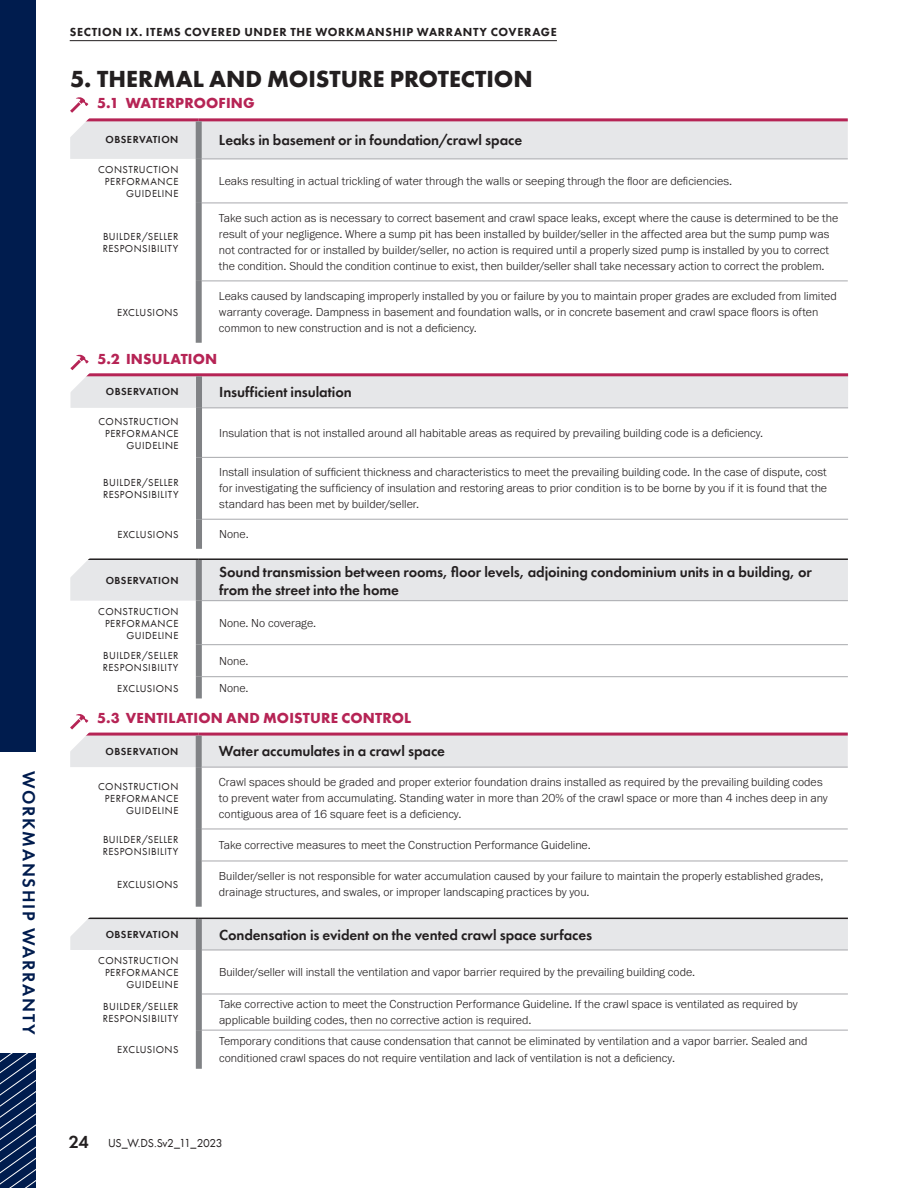
<style>
.page{position:relative;width:918px;height:1188px;background:#fff}
.page>*{position:absolute;margin:0;border:0;box-sizing:border-box;transform-origin:0 0}
.t1{font:700 24px "Futura PT";letter-spacing:-.005em;color:#231f20}
.t2{font:600 18px "Futura PT";letter-spacing:.095em;color:#001c4e}
.Deficiency_Cell{font:600 15px/18px "Futura PT";letter-spacing:-.005em;color:#231f20}
.t3{font:700 15px "Futura PT";letter-spacing:.01em;color:#b62455}
.Deficiency_Cell-2{font:300 12px/16.2px "Franklin Gothic URW";color:#231f20}
.t4{font:800 12px "Futura PT";letter-spacing:.055em;color:#231f20}
.t5{font:12px "Futura PT";letter-spacing:-.03em;color:#231f20}
.t6{font:10.5px "Futura PT";letter-spacing:.045em;color:#231f20}
.t7{font:600 10.5px "Futura PT";letter-spacing:.045em;color:#231f20}
.s1{font-weight:600;font-size:18px}
</style>
<div class="page">
<div style="left:0;top:0;width:36px;height:1188px;background:#001c4e"></div>
<svg style="left:0;top:1053px;width:36px;height:135px"></svg>
<div style="left:0;top:753px;width:38px;height:300px;background:#fff"></div>
<hr style="left:70px;top:40px;width:487px;height:1px;background:#231f20">
<hr style="left:202px;top:159px;width:646px;height:1px;background:#a8a9ad">
<hr style="left:202px;top:203px;width:646px;height:1px;background:#a8a9ad">
<div style="left:196px;top:159px;width:6px;height:44px;background:#808285"></div>
<div style="left:196px;top:203px;width:6px;height:78px;background:#808285"></div>
<hr style="left:202px;top:281px;width:646px;height:1px;background:#a8a9ad">
<div style="left:196px;top:281px;width:6px;height:62px;background:#808285"></div>
<svg style="left:70px;top:97px;width:778px;height:62px"></svg>
<hr style="left:202px;top:457px;width:646px;height:1px;background:#a8a9ad">
<div style="left:196px;top:408px;width:6px;height:49px;background:#808285"></div>
<div style="left:196px;top:457px;width:6px;height:62px;background:#808285"></div>
<hr style="left:202px;top:519px;width:646px;height:1px;background:#a8a9ad">
<div style="left:196px;top:519px;width:6px;height:30px;background:#808285"></div>
<svg style="left:70px;top:354px;width:778px;height:54px"></svg>
<hr style="left:202px;top:767px;width:646px;height:1px;background:#a8a9ad">
<hr style="left:202px;top:829px;width:646px;height:1px;background:#a8a9ad">
<div style="left:196px;top:767px;width:6px;height:62px;background:#808285"></div>
<div style="left:196px;top:829px;width:6px;height:32px;background:#808285"></div>
<hr style="left:202px;top:861px;width:646px;height:1px;background:#a8a9ad">
<div style="left:196px;top:861px;width:6px;height:46px;background:#808285"></div>
<svg style="left:70px;top:714px;width:778px;height:53px"></svg>
<hr style="left:202px;top:644px;width:646px;height:1px;background:#a8a9ad">
<div style="left:196px;top:601px;width:6px;height:44px;background:#808285"></div>
<div style="left:196px;top:645px;width:6px;height:32px;background:#808285"></div>
<hr style="left:202px;top:676px;width:646px;height:1px;background:#a8a9ad">
<div style="left:196px;top:677px;width:6px;height:21px;background:#808285"></div>
<svg style="left:70px;top:558px;width:778px;height:43px;background:#dedee0"></svg>
<hr style="left:202px;top:950px;width:646px;height:1px;background:#a8a9ad">
<hr style="left:202px;top:994px;width:646px;height:1px;background:#a8a9ad">
<div style="left:196px;top:950px;width:6px;height:44px;background:#808285"></div>
<div style="left:196px;top:994px;width:6px;height:36px;background:#808285"></div>
<hr style="left:202px;top:1030px;width:646px;height:1px;background:#a8a9ad">
<div style="left:196px;top:1030px;width:6px;height:39px;background:#808285"></div>
<svg style="left:70px;top:917px;width:778px;height:33px;background:#dcdddf"></svg>
<h2 class="t2" style="left:40px;top:771px;width:265px;rotate:90deg">WORKMANSHIP WARRANTY</h2>
<p class="t4" style="left:70px;top:25px;width:489px">SECTION IX. ITEMS COVERED UNDER THE WORKMANSHIP WARRANTY COVERAGE</p>
<p class="t1" style="left:70px;top:64px;width:464px">5. THERMAL AND MOISTURE PROTECTION</p>
<p class="t3" style="left:97px;top:93px;width:159px">5.1 WATERPROOFING</p>
<p class="t7" style="left:106px;top:133px;width:74px">OBSERVATION</p>
<p class="Deficiency_Cell" style="left:219px;top:131px;width:305px">Leaks in basement or in foundation/crawl space</p>
<p class="t6" style="left:98px;top:163px;width:82px">CONSTRUCTION</p>
<p class="t6" style="left:105px;top:175px;width:75px">PERFORMANCE</p>
<p class="t6" style="left:126px;top:187px;width:54px">GUIDELINE</p>
<p class="Deficiency_Cell-2" style="left:219px;top:173px;width:515px">Leaks resulting in actual trickling of water through the walls or seeping through the floor are deficiencies.</p>
<p class="t6" style="left:103px;top:230px;width:77px">BUILDER/SELLER</p>
<p class="t6" style="left:103px;top:242px;width:77px">RESPONSIBILITY</p>
<p class="t6" style="left:117px;top:306px;width:63px">EXCLUSIONS</p>
<p class="Deficiency_Cell-2" style="left:219px;top:209px;width:621px">Take such action as is necessary to correct basement and crawl space leaks, except where the cause is determined to be the result of your negligence. Where a sump pit has been installed by builder/seller in the affected area but the sump pump was not contracted for or installed by builder/seller, no action is required until a properly sized pump is installed by you to correct the condition. Should the condition continue to exist, then builder/seller shall take necessary action to correct the problem.</p>
<p class="Deficiency_Cell-2" style="left:219px;top:287px;width:619px">Leaks caused by landscaping improperly installed by you or failure by you to maintain proper grades are excluded from limited warranty coverage. Dampness in basement and foundation walls, or in concrete basement and crawl space floors is often common to new construction and is not a deficiency.</p>
<p class="t3" style="left:98px;top:349px;width:121px">5.2 INSULATION</p>
<p class="t7" style="left:106px;top:385px;width:74px">OBSERVATION</p>
<p class="Deficiency_Cell" style="left:219px;top:383px;width:134px">Insufficient insulation</p>
<p class="t6" style="left:98px;top:415px;width:82px">CONSTRUCTION</p>
<p class="t6" style="left:105px;top:427px;width:75px">PERFORMANCE</p>
<p class="t6" style="left:127px;top:439px;width:54px">GUIDELINE</p>
<p class="Deficiency_Cell-2" style="left:219px;top:424px;width:546px">Insulation that is not installed around all habitable areas as required by prevailing building code is a deficiency.</p>
<p class="t6" style="left:103px;top:477px;width:77px">BUILDER/SELLER</p>
<p class="t6" style="left:103px;top:489px;width:77px">RESPONSIBILITY</p>
<p class="Deficiency_Cell-2" style="left:219px;top:464px;width:609px;text-align:justify">Install insulation of sufficient thickness and characteristics to meet the prevailing building code. In the case of dispute, cost for investigating the sufficiency of insulation and restoring areas to prior condition is to be borne by you if it is found that the standard has been met by builder/seller.</p>
<p class="t6" style="left:117px;top:528px;width:63px">EXCLUSIONS</p>
<p class="Deficiency_Cell-2" style="left:219px;top:526px;width:31px">None.</p>
<p class="t7" style="left:106px;top:574px;width:74px">OBSERVATION</p>
<p class="Deficiency_Cell" style="left:219px;top:562px;width:594px">Sound transmission between rooms, floor levels, adjoining condominium units in a building, or from the street into the home</p>
<p class="t6" style="left:98px;top:605px;width:82px">CONSTRUCTION</p>
<p class="t6" style="left:105px;top:617px;width:75px">PERFORMANCE</p>
<p class="t6" style="left:126px;top:629px;width:54px">GUIDELINE</p>
<p class="Deficiency_Cell-2" style="left:219px;top:614px;width:99px">None. No coverage.</p>
<p class="t6" style="left:103px;top:649px;width:77px">BUILDER/SELLER</p>
<p class="t6" style="left:103px;top:661px;width:77px">RESPONSIBILITY</p>
<p class="Deficiency_Cell-2" style="left:219px;top:652px;width:31px">None.</p>
<p class="t6" style="left:117px;top:682px;width:63px">EXCLUSIONS</p>
<p class="Deficiency_Cell-2" style="left:219px;top:679px;width:31px">None.</p>
<p class="t3" style="left:97px;top:708px;width:315px">5.3 VENTILATION AND MOISTURE CONTROL</p>
<p class="t7" style="left:106px;top:745px;width:74px">OBSERVATION</p>
<p class="Deficiency_Cell" style="left:219px;top:742px;width:228px">Water accumulates in a crawl space</p>
<p class="t6" style="left:98px;top:780px;width:82px">CONSTRUCTION</p>
<p class="t6" style="left:105px;top:792px;width:75px">PERFORMANCE</p>
<p class="t6" style="left:126px;top:804px;width:54px">GUIDELINE</p>
<p class="Deficiency_Cell-2" style="left:219px;top:774px;width:610px">Crawl spaces should be graded and proper exterior foundation drains installed as required by the prevailing building codes to prevent water from accumulating. Standing water in more than 20% of the crawl space or more than 4 inches deep in any contiguous area of 16 square feet is a deficiency.</p>
<p class="t6" style="left:103px;top:833px;width:77px">BUILDER/SELLER</p>
<p class="t6" style="left:103px;top:845px;width:77px">RESPONSIBILITY</p>
<p class="Deficiency_Cell-2" style="left:219px;top:837px;width:373px">Take corrective measures to meet the Construction Performance Guideline.</p>
<p class="t6" style="left:117px;top:878px;width:63px">EXCLUSIONS</p>
<p class="Deficiency_Cell-2" style="left:219px;top:867px;width:606px">Builder/seller is not responsible for water accumulation caused by your failure to maintain the properly established grades, drainage structures, and swales, or improper landscaping practices by you.</p>
<p class="t7" style="left:106px;top:928px;width:74px">OBSERVATION</p>
<p class="Deficiency_Cell" style="left:219px;top:926px;width:375px">Condensation is evident on the vented crawl space surfaces</p>
<p class="t6" style="left:98px;top:954px;width:82px">CONSTRUCTION</p>
<p class="t6" style="left:105px;top:966px;width:75px">PERFORMANCE</p>
<p class="t6" style="left:126px;top:978px;width:54px">GUIDELINE</p>
<p class="Deficiency_Cell-2" style="left:219px;top:964px;width:478px">Builder/seller will install the ventilation and vapor barrier required by the prevailing building code.</p>
<p class="t6" style="left:103px;top:1000px;width:77px">BUILDER/SELLER</p>
<p class="t6" style="left:103px;top:1012px;width:77px">RESPONSIBILITY</p>
<p class="Deficiency_Cell-2" style="left:219px;top:996px;width:580px">Take corrective action to meet the Construction Performance Guideline. If the crawl space is ventilated as required by applicable building codes, then no corrective action is required.</p>
<p class="t6" style="left:117px;top:1044px;width:63px">EXCLUSIONS</p>
<p class="Deficiency_Cell-2" style="left:219px;top:1033px;width:590px">Temporary conditions that cause condensation that cannot be eliminated by ventilation and a vapor barrier. Sealed and conditioned crawl spaces do not require ventilation and lack of ventilation is not a deficiency.</p>
<p class="t5" style="left:69px;top:1136px;width:155px"><span class="s1">24</span> US_W.DS.Sv2_11_2023</p>
</div>
